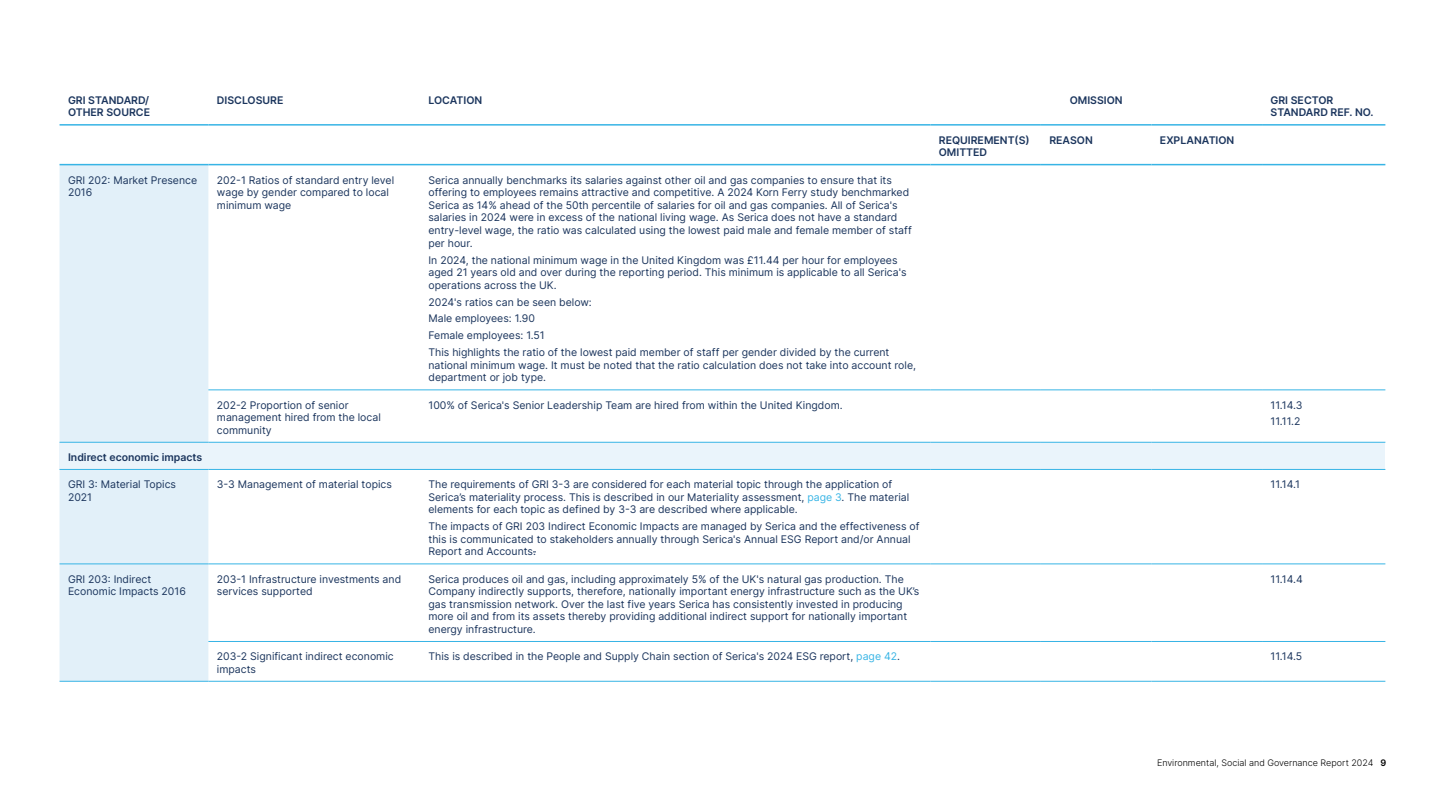
<style>
.page{position:relative;width:1446px;height:808px;background:#fff}
.page>*{position:absolute;margin:0;border:0;box-sizing:border-box;transform-origin:0 0}
.t1{font:10.5px/12.6px "Inter";color:#1b355d}
.t2{font:600 10.5px/12.6px "Inter";color:#1b355d}
.t3{font:300 9px "Inter";color:#000}
.s1{color:#37b4e5}
.s2{font-weight:600}
</style>
<div class="page">
<div style="left:60px;top:165px;width:148px;height:516px;background:#e2f0f9"></div>
<div style="left:60px;top:442px;width:1325px;height:27px;background:#eaf4fb"></div>
<hr style="left:60px;top:124px;width:148px;height:2px;background:#37b4e5">
<hr style="left:60px;top:164px;width:148px;height:1px;background:#37b4e5">
<hr style="left:208px;top:124px;width:212px;height:2px;background:#37b4e5">
<hr style="left:208px;top:164px;width:212px;height:1px;background:#37b4e5">
<hr style="left:420px;top:124px;width:510px;height:2px;background:#37b4e5">
<hr style="left:420px;top:164px;width:510px;height:1px;background:#37b4e5">
<hr style="left:930px;top:164px;width:111px;height:1px;background:#37b4e5">
<hr style="left:1041px;top:164px;width:110px;height:1px;background:#37b4e5">
<hr style="left:1151px;top:164px;width:111px;height:1px;background:#37b4e5">
<hr style="left:1262px;top:124px;width:123px;height:2px;background:#37b4e5">
<hr style="left:1262px;top:164px;width:123px;height:1px;background:#37b4e5">
<hr style="left:208px;top:563px;width:212px;height:1px;background:#37b4e5">
<hr style="left:420px;top:563px;width:510px;height:1px;background:#37b4e5">
<hr style="left:930px;top:563px;width:111px;height:1px;background:#37b4e5">
<hr style="left:1041px;top:563px;width:110px;height:1px;background:#37b4e5">
<hr style="left:1151px;top:563px;width:111px;height:1px;background:#37b4e5">
<hr style="left:1262px;top:563px;width:123px;height:1px;background:#37b4e5">
<hr style="left:208px;top:641px;width:212px;height:1px;background:#37b4e5">
<hr style="left:420px;top:641px;width:510px;height:1px;background:#37b4e5">
<hr style="left:930px;top:641px;width:111px;height:1px;background:#37b4e5">
<hr style="left:1041px;top:641px;width:110px;height:1px;background:#37b4e5">
<hr style="left:1151px;top:641px;width:111px;height:1px;background:#37b4e5">
<hr style="left:1262px;top:641px;width:123px;height:1px;background:#37b4e5">
<hr style="left:930px;top:124px;width:111px;height:2px;background:#37b4e5">
<hr style="left:1041px;top:124px;width:110px;height:2px;background:#37b4e5">
<hr style="left:1151px;top:124px;width:111px;height:2px;background:#37b4e5">
<hr style="left:208px;top:389px;width:212px;height:1px;background:#37b4e5">
<hr style="left:420px;top:389px;width:510px;height:1px;background:#37b4e5">
<hr style="left:930px;top:389px;width:111px;height:1px;background:#37b4e5">
<hr style="left:1041px;top:389px;width:110px;height:1px;background:#37b4e5">
<hr style="left:1151px;top:389px;width:111px;height:1px;background:#37b4e5">
<hr style="left:1262px;top:389px;width:123px;height:1px;background:#37b4e5">
<hr style="left:60px;top:442px;width:148px;height:1px;background:#37b4e5">
<hr style="left:208px;top:442px;width:212px;height:1px;background:#37b4e5">
<hr style="left:420px;top:442px;width:510px;height:1px;background:#37b4e5">
<hr style="left:930px;top:442px;width:111px;height:1px;background:#37b4e5">
<hr style="left:1041px;top:442px;width:110px;height:1px;background:#37b4e5">
<hr style="left:1151px;top:442px;width:111px;height:1px;background:#37b4e5">
<hr style="left:1262px;top:442px;width:123px;height:1px;background:#37b4e5">
<hr style="left:60px;top:469px;width:148px;height:1px;background:#37b4e5">
<hr style="left:208px;top:469px;width:212px;height:1px;background:#37b4e5">
<hr style="left:420px;top:469px;width:510px;height:1px;background:#37b4e5">
<hr style="left:930px;top:469px;width:111px;height:1px;background:#37b4e5">
<hr style="left:1041px;top:469px;width:110px;height:1px;background:#37b4e5">
<hr style="left:1151px;top:469px;width:111px;height:1px;background:#37b4e5">
<hr style="left:1262px;top:469px;width:123px;height:1px;background:#37b4e5">
<hr style="left:60px;top:563px;width:148px;height:1px;background:#37b4e5">
<hr style="left:60px;top:681px;width:148px;height:1px;background:#37b4e5">
<hr style="left:208px;top:681px;width:212px;height:1px;background:#37b4e5">
<hr style="left:420px;top:681px;width:510px;height:1px;background:#37b4e5">
<hr style="left:930px;top:681px;width:111px;height:1px;background:#37b4e5">
<hr style="left:1041px;top:681px;width:110px;height:1px;background:#37b4e5">
<hr style="left:1151px;top:681px;width:111px;height:1px;background:#37b4e5">
<hr style="left:1262px;top:681px;width:123px;height:1px;background:#37b4e5">
<p class="t2" style="left:68px;top:93px;width:84px">GRI STANDARD/<br>OTHER SOURCE</p>
<p class="t2" style="left:217px;top:93px;width:68px">DISCLOSURE</p>
<p class="t2" style="left:428px;top:93px;width:55px">LOCATION</p>
<p class="t2" style="left:1069px;top:93px;width:54px">OMISSION</p>
<p class="t2" style="left:1270px;top:93px;width:104px">GRI SECTOR<br>STANDARD REF. NO.</p>
<p class="t2" style="left:939px;top:133px;width:92px">REQUIREMENT(S)<br>OMITTED</p>
<p class="t2" style="left:1049px;top:133px;width:45px">REASON</p>
<p class="t2" style="left:1160px;top:133px;width:76px">EXPLANATION</p>
<p class="t1" style="left:68px;top:173px;width:131px">GRI 202: Market Presence<br>2016</p>
<p class="t1" style="left:217px;top:173px;width:179px">202-1 Ratios of standard entry level wage by gender compared to local minimum wage</p>
<p class="t1" style="left:428px;top:173px;width:485px">Serica annually benchmarks its salaries against other oil and gas companies to ensure that its offering to employees remains attractive and competitive. A 2024 Korn Ferry study benchmarked Serica as 14% ahead of the 50th percentile of salaries for oil and gas companies. All of Serica's salaries in 2024 were in excess of the national living wage. As Serica does not have a standard entry-level wage, the ratio was calculated using the lowest paid male and female member of staff per hour.</p>
<p class="t1" style="left:428px;top:253px;width:479px">In 2024, the national minimum wage in the United Kingdom was £11.44 per hour for employees aged 21 years old and over during the reporting period. This minimum is applicable to all Serica's operations across the UK.</p>
<p class="t1" style="left:428px;top:293px;width:462px;line-height:16.8px">2024's ratios can be seen below:<br>Male employees: 1.90<br>Female employees: 1.51<br>This highlights the ratio of the lowest paid member of staff per gender divided by the current</p>
<p class="t1" style="left:428px;top:358px;width:489px">national minimum wage. It must be noted that the ratio calculation does not take into account role, department or job type.</p>
<p class="t1" style="left:217px;top:398px;width:165px">202-2 Proportion of senior management hired from the local community</p>
<p class="t1" style="left:428px;top:398px;width:416px">100% of Serica's Senior Leadership Team are hired from within the United Kingdom.</p>
<p class="t1" style="left:1270px;top:396px;width:33px;line-height:16.8px">11.14.3<br>11.11.2</p>
<p class="t2" style="left:68px;top:451px;width:136px">Indirect economic impacts</p>
<p class="t1" style="left:68px;top:478px;width:110px">GRI 3: Material Topics<br>2021</p>
<p class="t1" style="left:217px;top:478px;width:176px">3-3 Management of material topics</p>
<p class="t1" style="left:428px;top:478px;width:482px">The requirements of GRI 3-3 are considered for each material topic through the application of<br>Serica’s materiality process. This is described in our Materiality assessment, <span class="s1">page 3</span>. The material elements for each topic as defined by 3-3 are described where applicable.</p>
<p class="t1" style="left:428px;top:520px;width:492px">The impacts of GRI 203 Indirect Economic Impacts are managed by Serica and the effectiveness of this is communicated to stakeholders annually through Serica's Annual ESG Report and/or Annual<br>Report and Accounts.</p>
<p class="t1" style="left:1270px;top:478px;width:31px">11.14.1</p>
<p class="t1" style="left:68px;top:572px;width:119px">GRI 203: Indirect<br>Economic Impacts 2016</p>
<p class="t1" style="left:217px;top:572px;width:186px">203-1 Infrastructure investments and services supported</p>
<p class="t1" style="left:428px;top:572px;width:492px">Serica produces oil and gas, including approximately 5% of the UK's natural gas production. The Company indirectly supports, therefore, nationally important energy infrastructure such as the UK’s gas transmission network. Over the last five years Serica has consistently invested in producing more oil and from its assets thereby providing additional indirect support for nationally important energy infrastructure.</p>
<p class="t1" style="left:1270px;top:572px;width:34px">11.14.4</p>
<p class="t1" style="left:217px;top:650px;width:178px">203-2 Significant indirect economic impacts</p>
<p class="t1" style="left:428px;top:650px;width:473px">This is described in the People and Supply Chain section of Serica's 2024 ESG report, <span class="s1">page 42</span>.</p>
<p class="t1" style="left:1270px;top:650px;width:33px">11.14.5</p>
<p class="t3" style="left:1157px;top:756px;width:231px">Environmental, Social and Governance Report 2024 <span class="s2">9</span></p>
</div>
